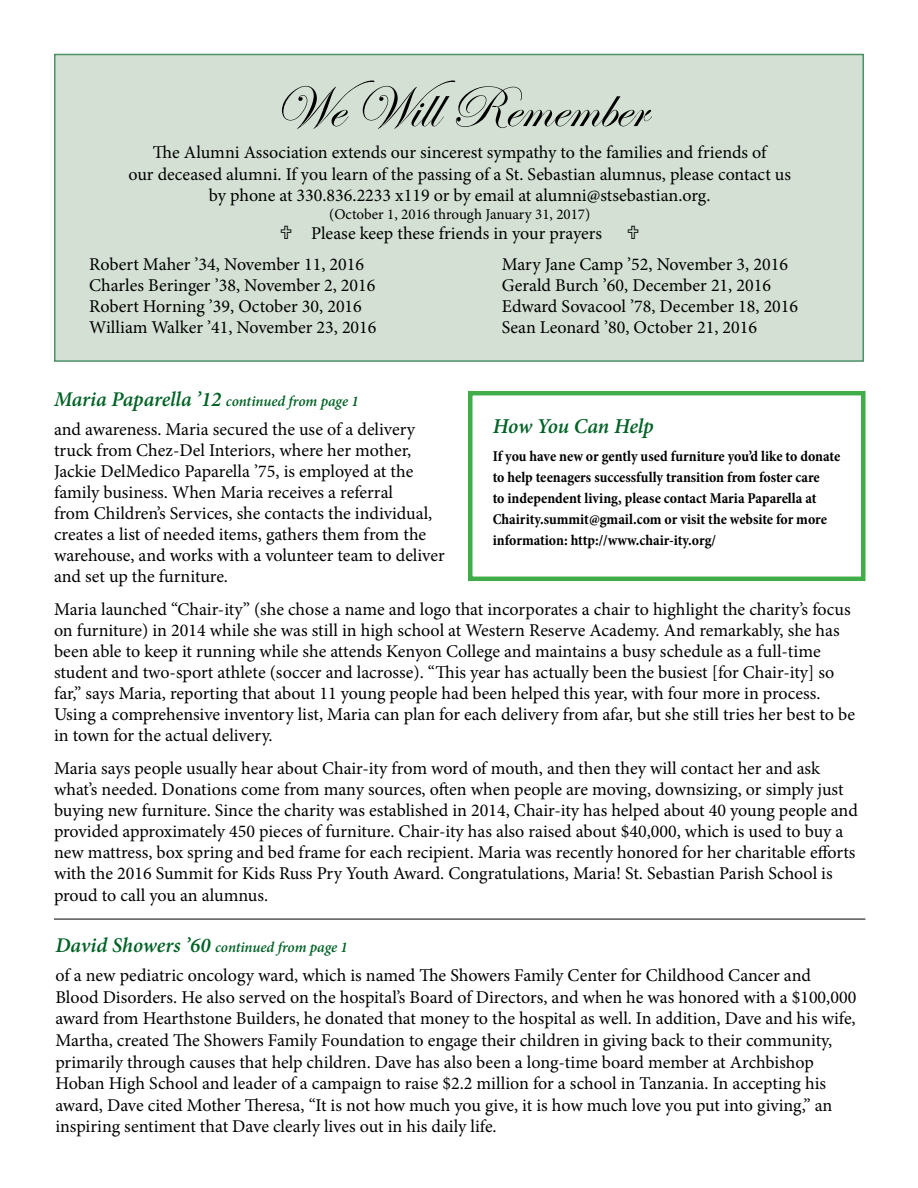
<style>
.page{position:relative;width:918px;height:1188px;background:#fff}
.page>*{position:absolute;margin:0;border:0;box-sizing:border-box;transform-origin:0 0}
.t1{font:60px "Edwardian Script ITC";color:#000}
.t2{font:italic 600 21.15px "Minion Pro";letter-spacing:-.01em;color:#006225}
.t3{font:18px/21px "Minion Pro";color:#000}
.t4{font:700 condensed 15.15px/21px "Minion Pro";color:#000}
.t5{font:italic 600 15px "Minion Pro";letter-spacing:-.005em;color:#006225}
.t6{font:15px "Minion Pro";color:#000}
.s1{font-size:21px}
</style>
<div class="page">
<div style="left:54px;top:54px;width:810px;height:308px;background:#d3e0d3"></div>
<div style="left:468px;top:391px;width:398px;height:190px;border:4px solid #41ad49"></div>
<hr style="left:54px;top:919px;width:811px;height:1px;background:#000">
<h1 class="t1" style="left:273px;top:75px;width:375px">We Will Remember</h1>
<p class="t3" style="left:128px;top:142px;width:664px;line-height:21.6px;text-align:center">The Alumni Association extends our sincerest sympathy to the families and friends of<br>our deceased alumni. If you learn of the passing of a St. Sebastian alumnus, please contact us by phone at 330.836.2233 x119 or by email at alumni@stsebastian.org.</p>
<p class="t6" style="left:329px;top:205px;width:263px">(October 1, 2016 through January 31, 2017)</p>
<p class="t3" style="left:89px;top:253px;width:289px">Robert Maher ’34, November 11, 2016<br>Charles Beringer ’38, November 2, 2016<br>Robert Horning ’39, October 30, 2016<br>William Walker ’41, November 23, 2016</p>
<p class="t3" style="left:502px;top:218px;width:288px;line-height:30.9px;text-indent:-191px">Please keep these friends in your prayers<br>Mary Jane Camp ’52, November 3, 2016</p>
<p class="t3" style="left:502px;top:274px;width:298px">Gerald Burch ’60, December 21, 2016<br>Edward Sovacool ’78, December 18, 2016<br>Sean Leonard ’80, October 21, 2016</p>
<p class="t5" style="left:54px;top:391px;width:306px"><span class="s1">Maria Paparella ’12</span> continued from page 1</p>
<p class="t2" style="left:493px;top:411px;width:163px">How You Can Help</p>
<p class="t4" style="left:493px;top:445px;width:349px">If you have new or gently used furniture you’d like to donate to help teenagers successfully transition from foster care<br>to independent living, please contact Maria Paparella at Chairity.summit@gmail.com or visit the website for more information: http://www.chair-ity.org/</p>
<p class="t3" style="left:54px;top:419px;width:392px">and awareness. Maria secured the use of a delivery truck from Chez-Del Interiors, where her mother, Jackie DelMedico Paparella ’75, is employed at the family business. When Maria receives a referral<br>from Children’s Services, she contacts the individual, creates a list of needed items, gathers them from the warehouse, and works with a volunteer team to deliver and set up the furniture.</p>
<p class="t3" style="left:54px;top:599px;width:803px">Maria launched “Chair-ity” (she chose a name and logo that incorporates a chair to highlight the charity’s focus on furniture) in 2014 while she was still in high school at Western Reserve Academy. And remarkably, she has been able to keep it running while she attends Kenyon College and maintains a busy schedule as a full-time student and two-sport athlete (soccer and lacrosse). “This year has actually been the busiest [for Chair-ity] so far,” says Maria, reporting that about 11 young people had been helped this year, with four more in process.<br>Using a comprehensive inventory list, Maria can plan for each delivery from afar, but she still tries her best to be in town for the actual delivery.</p>
<p class="t3" style="left:54px;top:758px;width:805px">Maria says people usually hear about Chair-ity from word of mouth, and then they will contact her and ask what’s needed. Donations come from many sources, often when people are moving, downsizing, or simply just buying new furniture. Since the charity was established in 2014, Chair-ity has helped about 40 young people and provided approximately 450 pieces of furniture. Chair-ity has also raised about $40,000, which is used to buy a new mattress, box spring and bed frame for each recipient. Maria was recently honored for her charitable efforts with the 2016 Summit for Kids Russ Pry Youth Award. Congratulations, Maria! St. Sebastian Parish School is proud to call you an alumnus.</p>
<p class="t5" style="left:55px;top:936px;width:294px"><span class="s1">David Showers ’60</span> continued from page 1</p>
<p class="t3" style="left:55px;top:965px;width:802px;line-height:21.6px">of a new pediatric oncology ward, which is named The Showers Family Center for Childhood Cancer and Blood Disorders. He also served on the hospital’s Board of Directors, and when he was honored with a $100,000 award from Hearthstone Builders, he donated that money to the hospital as well. In addition, Dave and his wife, Martha, created The Showers Family Foundation to engage their children in giving back to their community, primarily through causes that help children. Dave has also been a long-time board member at Archbishop Hoban High School and leader of a campaign to raise $2.2 million for a school in Tanzania. In accepting his award, Dave cited Mother Theresa, “It is not how much you give, it is how much love you put into giving,” an inspiring sentiment that Dave clearly lives out in his daily life.</p>
</div>
